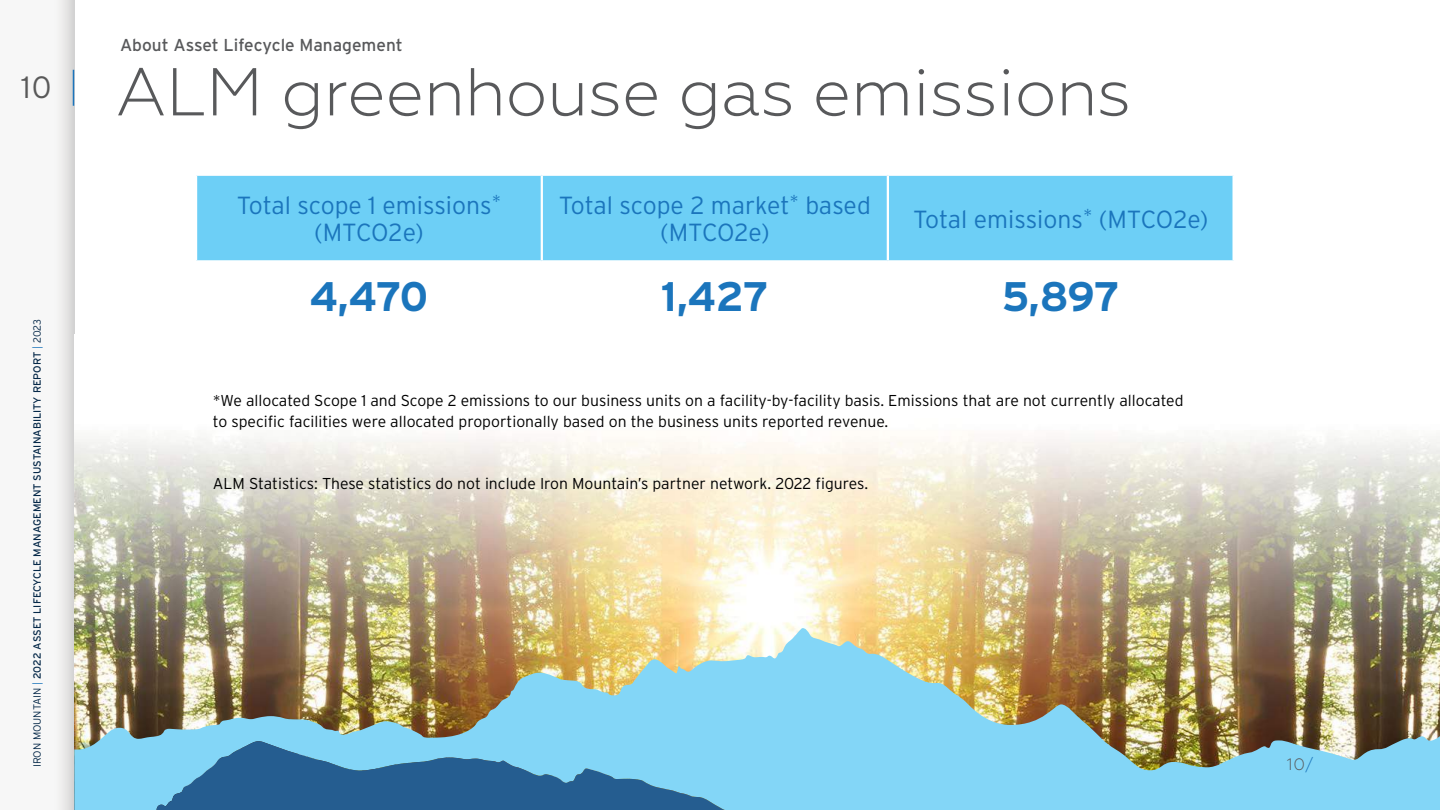
<style>
.page{position:relative;width:1440px;height:810px;background:#fff}
.page>*{position:absolute;margin:0;border:0;box-sizing:border-box;transform-origin:0 0}
.t1{font:300 67.5px "Geometria";color:#58595b}
.t2{font:700 41.25px "Interstate";letter-spacing:-.03em;color:#1b75bc}
.t3{font:300 30.75px "Interstate";color:#595959}
.t4{font:300 24.75px/27px "Interstate";color:#1b75bc;text-align:center}
.t5{font:17.25px "Interstate";color:#58595b}
.t6{font:300 16.5px "Geometria";color:#58595b}
.t7{font:300 15.75px/21.8px "Interstate";color:#000}
.t8{font:10.5px "Interstate";color:#052848}
.s1{font-weight:300}
.s2{font-weight:300;color:#1b75bc}
.s3{color:#1b75bc}
</style>
<div class="page">
<div style="left:0;top:0;width:74px;height:810px;background:#f7f7f7"></div>
<img style="left:74px;top:434px;width:1366px;height:194px">
<img style="left:74px;top:628px;width:1366px;height:182px">
<svg style="left:75px;top:741px;width:1166px;height:69px;fill:#83d6f7"></svg>
<div style="left:197px;top:176px;width:1035px;height:84px;background:#6dcff6"></div>
<hr style="left:541px;top:176px;width:2px;height:84px;background:#fff">
<hr style="left:887px;top:176px;width:2px;height:84px;background:#fff">
<hr style="left:73px;top:70px;width:1px;height:36px;background:#1b75bc">
<h3 class="t3" style="left:21px;top:70px;width:32px">10</h3>
<p class="t8" style="left:31px;top:767px;width:450px;rotate:-90deg"><span class="s1">IRON MOUNTAIN</span> <span class="s2">|</span> 2022 ASSET LIFECYCLE MANAGEMENT SUSTAINABILITY REPORT <span class="s2">|</span> <span class="s1">2023</span></p>
<p class="t5" style="left:120px;top:36px;width:284px">About Asset Lifecycle Management</p>
<h1 class="t1" style="left:116px;top:53px;width:1017px">ALM greenhouse gas emissions</h1>
<h3 class="t4" style="left:237px;top:192px;width:266px">Total scope 1 emissions<sup>* </sup>(MTCO2e)</h3>
<h3 class="t4" style="left:559px;top:192px;width:313px">Total scope 2 market<sup>*</sup> based (MTCO2e)</h3>
<h3 class="t4" style="left:913px;top:206px;width:297px">Total emissions<sup>*</sup> (MTCO2e)</h3>
<h2 class="t2" style="left:310px;top:274px;width:120px">4,470</h2>
<h2 class="t2" style="left:661px;top:274px;width:109px">1,427</h2>
<h2 class="t2" style="left:1002px;top:274px;width:119px">5,897</h2>
<p class="t7" style="left:213px;top:389px;width:972px">*We allocated Scope 1 and Scope 2 emissions to our business units on a facility-by-facility basis. Emissions that are not currently allocated to specific facilities were allocated proportionally based on the business units reported revenue.</p>
<p class="t7" style="left:213px;top:472px;width:657px">ALM Statistics: These statistics do not include Iron Mountain’s partner network. 2022 figures.</p>
<p class="t6" style="left:1287px;top:754px;width:28px">10<span class="s3">/</span></p>
</div>
